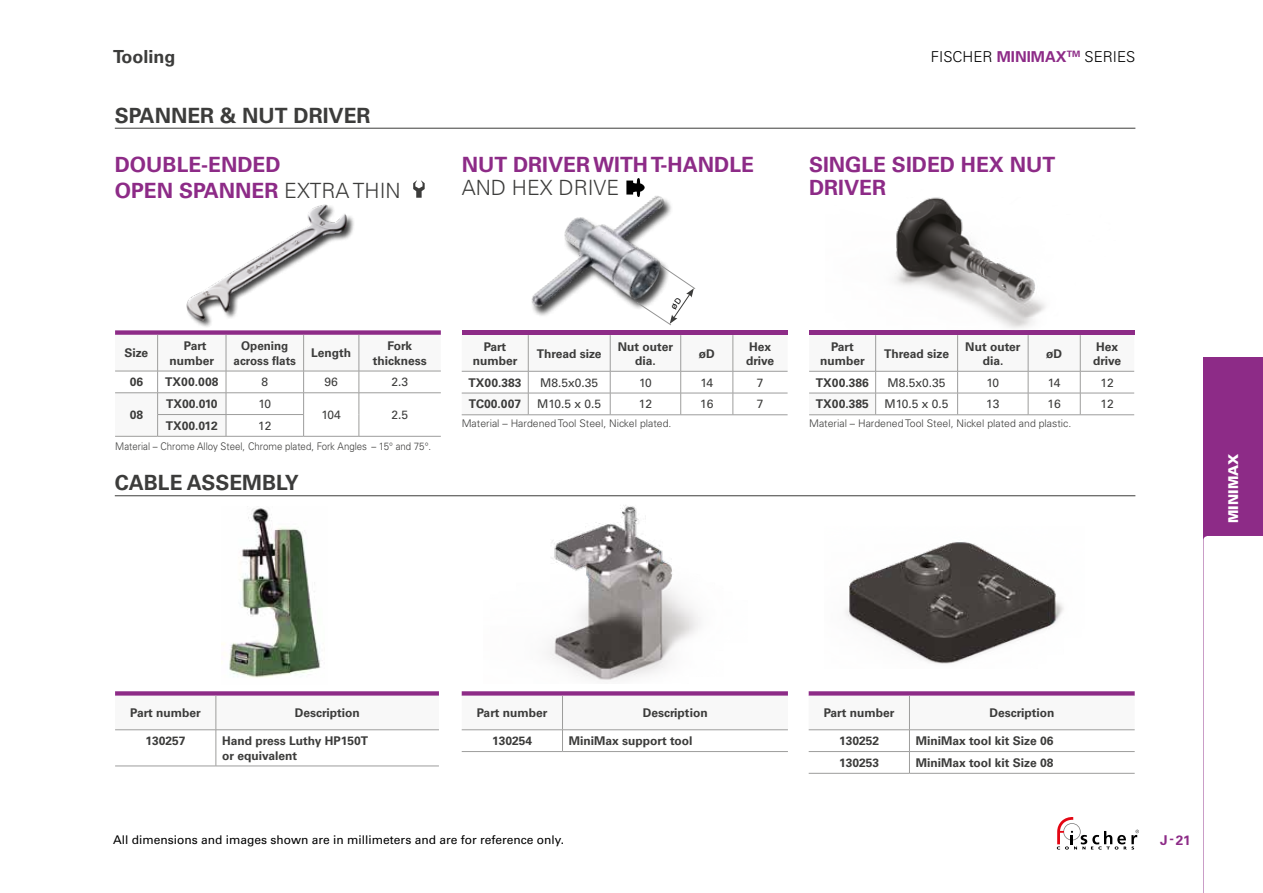
<style>
.page{position:relative;width:1263px;height:893px;background:#fff}
.page>*{position:absolute;margin:0;border:0;box-sizing:border-box;transform-origin:0 0}
.t1{font:700 21px/25.2px "Univers";color:#8d2b87}
.t2{font:700 21px "Univers";color:#3c3c3b}
.t3{font:300 21px "Univers";color:#3c3c3b}
.t4{font:700 18px "Univers";color:#3c3c3b}
.t5{font:300 15px "Univers";color:#000}
.t6{font:900 13.5px "Univers";color:#fff}
.t7{font:700 13.5px "Univers";color:#8d2b87}
.t8{font:700 12px/14.4px "Univers";color:#3c3c3b;text-align:center}
.t9{font:12px "Univers";letter-spacing:-.015em;color:#3c3c3b}
.t10{font:12px "Univers";color:#000}
.t11{font:300 10.5px "Univers";color:#3c3c3b}
.t12{font:300 10.5px "Univers";color:#3c3c3b;scale:.92 1}
.s1{font-weight:300;color:#3c3c3b}
.s2{font-weight:700;color:#8d2b87}
</style>
<div class="page">
<div style="left:1203px;top:357px;width:60px;height:536px;background:#8d2b87"></div>
<svg style="left:1203px;top:536px;width:60px;height:357px;background:#faf6fa"></svg>
<svg style="left:1057px;top:817px;width:82px;height:32px"></svg>
<hr style="left:158px;top:436px;width:68px;height:1px;background:#9d9d9c">
<hr style="left:226px;top:436px;width:78px;height:1px;background:#9d9d9c">
<hr style="left:304px;top:436px;width:55px;height:1px;background:#9d9d9c">
<hr style="left:359px;top:436px;width:82px;height:1px;background:#9d9d9c">
<svg style="left:115px;top:330px;width:326px;height:106px"></svg>
<hr style="left:115px;top:436px;width:43px;height:1px;background:#9d9d9c">
<svg style="left:413px;top:180px;width:12px;height:18px"></svg>
<hr style="left:115px;top:128px;width:1020px;height:1px;background:#3c3c3b">
<hr style="left:462px;top:331px;width:326px;height:4px;background:#8d2b87">
<svg style="left:462px;top:335px;width:326px;height:80px"></svg>
<hr style="left:462px;top:415px;width:66px;height:1px;background:#9d9d9c">
<hr style="left:528px;top:415px;width:82px;height:1px;background:#9d9d9c">
<hr style="left:610px;top:415px;width:71px;height:1px;background:#9d9d9c">
<hr style="left:681px;top:415px;width:52px;height:1px;background:#9d9d9c">
<hr style="left:733px;top:415px;width:55px;height:1px;background:#9d9d9c">
<div style="left:187px;top:204px;width:168px;height:124px;background:#000;opacity:.75"></div>
<img style="left:186px;top:204px;width:160px;height:122px">
<img style="left:494px;top:178px;width:207px;height:165px">
<hr style="left:115px;top:495px;width:1020px;height:1px;background:#3c3c3b">
<svg style="left:115px;top:691px;width:324px;height:38px"></svg>
<hr style="left:115px;top:729px;width:101px;height:1px;background:#9d9d9c">
<hr style="left:115px;top:766px;width:101px;height:1px;background:#9d9d9c">
<hr style="left:216px;top:696px;width:1px;height:34px;background:#9d9d9c">
<hr style="left:216px;top:729px;width:223px;height:1px;background:#9d9d9c">
<hr style="left:216px;top:730px;width:1px;height:36px;background:#9d9d9c">
<hr style="left:216px;top:766px;width:223px;height:1px;background:#9d9d9c">
<hr style="left:809px;top:773px;width:100px;height:1px;background:#9d9d9c">
<svg style="left:809px;top:691px;width:326px;height:82px"></svg>
<hr style="left:909px;top:773px;width:226px;height:1px;background:#9d9d9c">
<img style="left:221px;top:508px;width:100px;height:170px">
<img style="left:845px;top:542px;width:219px;height:122px">
<hr style="left:809px;top:331px;width:325px;height:4px;background:#8d2b87">
<svg style="left:809px;top:335px;width:325px;height:80px"></svg>
<hr style="left:809px;top:415px;width:67px;height:1px;background:#9d9d9c">
<hr style="left:876px;top:415px;width:82px;height:1px;background:#9d9d9c">
<hr style="left:958px;top:415px;width:70px;height:1px;background:#9d9d9c">
<hr style="left:1028px;top:415px;width:52px;height:1px;background:#9d9d9c">
<hr style="left:1080px;top:415px;width:54px;height:1px;background:#9d9d9c">
<img style="left:894px;top:197px;width:151px;height:132px">
<hr style="left:462px;top:751px;width:100px;height:1px;background:#9d9d9c">
<svg style="left:462px;top:691px;width:326px;height:60px"></svg>
<hr style="left:562px;top:751px;width:226px;height:1px;background:#9d9d9c">
<img style="left:547px;top:505px;width:153px;height:176px">
<svg style="left:636px;top:265px;width:60px;height:60px"></svg>
<h2 class="t4" style="left:113px;top:46px;width:64px">Tooling</h2>
<h1 class="t2" style="left:115px;top:103px;width:257px">SPANNER &amp; NUT DRIVER</h1>
<h1 class="t1" style="left:115px;top:152px;width:287px">DOUBLE-ENDED<br>OPEN SPANNER <span class="s1">EXTRA THIN</span></h1>
<h1 class="t1" style="left:462px;top:152px;width:294px">NUT DRIVER WITH T-HANDLE</h1>
<h1 class="t3" style="left:462px;top:175px;width:159px">AND HEX DRIVE</h1>
<p class="t5" style="left:931px;top:48px;width:206px">FISCHER <span class="s2">MINIMAX</span><sup>TM</sup> SERIES</p>
<h1 class="t1" style="left:809px;top:154px;width:248px;line-height:22.5px">SINGLE SIDED HEX NUT<br>DRIVER</h1>
<p class="t8" style="left:124px;top:346px;width:25px">Size</p>
<p class="t8" style="left:169px;top:339px;width:46px">Part number</p>
<p class="t8" style="left:234px;top:339px;width:64px">Opening across flats</p>
<p class="t8" style="left:311px;top:346px;width:42px">Length</p>
<p class="t8" style="left:373px;top:339px;width:55px">Fork thickness</p>
<p class="t8" style="left:130px;top:375px;width:15px">06</p>
<p class="t8" style="left:165px;top:375px;width:55px">TX00.008</p>
<p class="t9" style="left:261px;top:375px;width:8px">8</p>
<p class="t9" style="left:325px;top:375px;width:15px">96</p>
<p class="t9" style="left:391px;top:375px;width:18px">2.3</p>
<p class="t8" style="left:130px;top:408px;width:15px">08</p>
<p class="t8" style="left:166px;top:397px;width:53px">TX00.010</p>
<p class="t9" style="left:258px;top:397px;width:14px">10</p>
<p class="t9" style="left:322px;top:408px;width:21px">104</p>
<p class="t9" style="left:391px;top:408px;width:18px">2.5</p>
<p class="t8" style="left:166px;top:419px;width:54px">TX00.012</p>
<p class="t9" style="left:258px;top:419px;width:15px">12</p>
<p class="t12" style="left:115px;top:440px;width:345px">Material – Chrome Alloy Steel, Chrome plated, Fork Angles – 15° and 75°.</p>
<h1 class="t2" style="left:115px;top:471px;width:186px">CABLE ASSEMBLY</h1>
<p class="t8" style="left:473px;top:339px;width:46px">Part number</p>
<p class="t8" style="left:537px;top:346px;width:66px">Thread size</p>
<p class="t8" style="left:618px;top:339px;width:57px">Nut outer dia.</p>
<p class="t8" style="left:699px;top:346px;width:17px">øD</p>
<p class="t8" style="left:746px;top:339px;width:29px;text-align:left">Hex drive</p>
<p class="t8" style="left:468px;top:375px;width:54px">TX00.383</p>
<p class="t9" style="left:540px;top:375px;width:60px">M8.5x0.35</p>
<p class="t9" style="left:639px;top:375px;width:14px">10</p>
<p class="t9" style="left:700px;top:375px;width:14px">14</p>
<p class="t9" style="left:757px;top:375px;width:8px">7</p>
<p class="t8" style="left:469px;top:397px;width:54px">TC00.007</p>
<p class="t9" style="left:537px;top:397px;width:66px">M10.5 x 0.5</p>
<p class="t9" style="left:639px;top:397px;width:15px">12</p>
<p class="t9" style="left:700px;top:397px;width:15px">16</p>
<p class="t9" style="left:757px;top:397px;width:8px">7</p>
<p class="t11" style="left:462px;top:417px;width:211px">Material – Hardened Tool Steel, Nickel plated.</p>
<p class="t8" style="left:820px;top:339px;width:46px">Part number</p>
<p class="t8" style="left:884px;top:346px;width:66px">Thread size</p>
<p class="t8" style="left:965px;top:339px;width:57px">Nut outer dia.</p>
<p class="t8" style="left:1046px;top:346px;width:17px">øD</p>
<p class="t8" style="left:1093px;top:339px;width:29px;text-align:left">Hex drive</p>
<p class="t8" style="left:816px;top:375px;width:54px">TX00.386</p>
<p class="t9" style="left:888px;top:375px;width:60px">M8.5x0.35</p>
<p class="t9" style="left:986px;top:375px;width:14px">10</p>
<p class="t9" style="left:1048px;top:375px;width:14px">14</p>
<p class="t9" style="left:1101px;top:375px;width:15px">12</p>
<p class="t8" style="left:816px;top:397px;width:54px">TX00.385</p>
<p class="t9" style="left:884px;top:397px;width:66px">M10.5 x 0.5</p>
<p class="t9" style="left:986px;top:397px;width:15px">13</p>
<p class="t9" style="left:1047px;top:397px;width:15px">16</p>
<p class="t9" style="left:1101px;top:397px;width:15px">12</p>
<p class="t11" style="left:809px;top:417px;width:264px">Material – Hardened Tool Steel, Nickel plated and plastic.</p>
<p class="t6" style="left:1225px;top:523px;width:71px;rotate:-90deg">MINIMAX</p>
<p class="t8" style="left:130px;top:706px;width:72px">Part number</p>
<p class="t8" style="left:295px;top:706px;width:66px">Description</p>
<p class="t8" style="left:145px;top:734px;width:42px">130257</p>
<p class="t8" style="left:222px;top:734px;width:147px;text-align:left">Hand press Luthy HP150T or equivalent</p>
<p class="t8" style="left:477px;top:706px;width:72px">Part number</p>
<p class="t8" style="left:643px;top:706px;width:66px">Description</p>
<p class="t8" style="left:492px;top:734px;width:42px">130254</p>
<p class="t8" style="left:569px;top:734px;width:125px">MiniMax support tool</p>
<p class="t8" style="left:824px;top:706px;width:72px">Part number</p>
<p class="t8" style="left:990px;top:706px;width:66px">Description</p>
<p class="t8" style="left:839px;top:734px;width:42px">130252</p>
<p class="t8" style="left:916px;top:734px;width:139px">MiniMax tool kit Size 06</p>
<p class="t8" style="left:839px;top:756px;width:42px">130253</p>
<p class="t8" style="left:916px;top:756px;width:139px">MiniMax tool kit Size 08</p>
<p class="t10" style="left:113px;top:832px;width:453px">All dimensions and images shown are in millimeters and are for reference only.</p>
<p class="t7" style="left:1160px;top:832px;width:32px">J-21</p>
</div>
